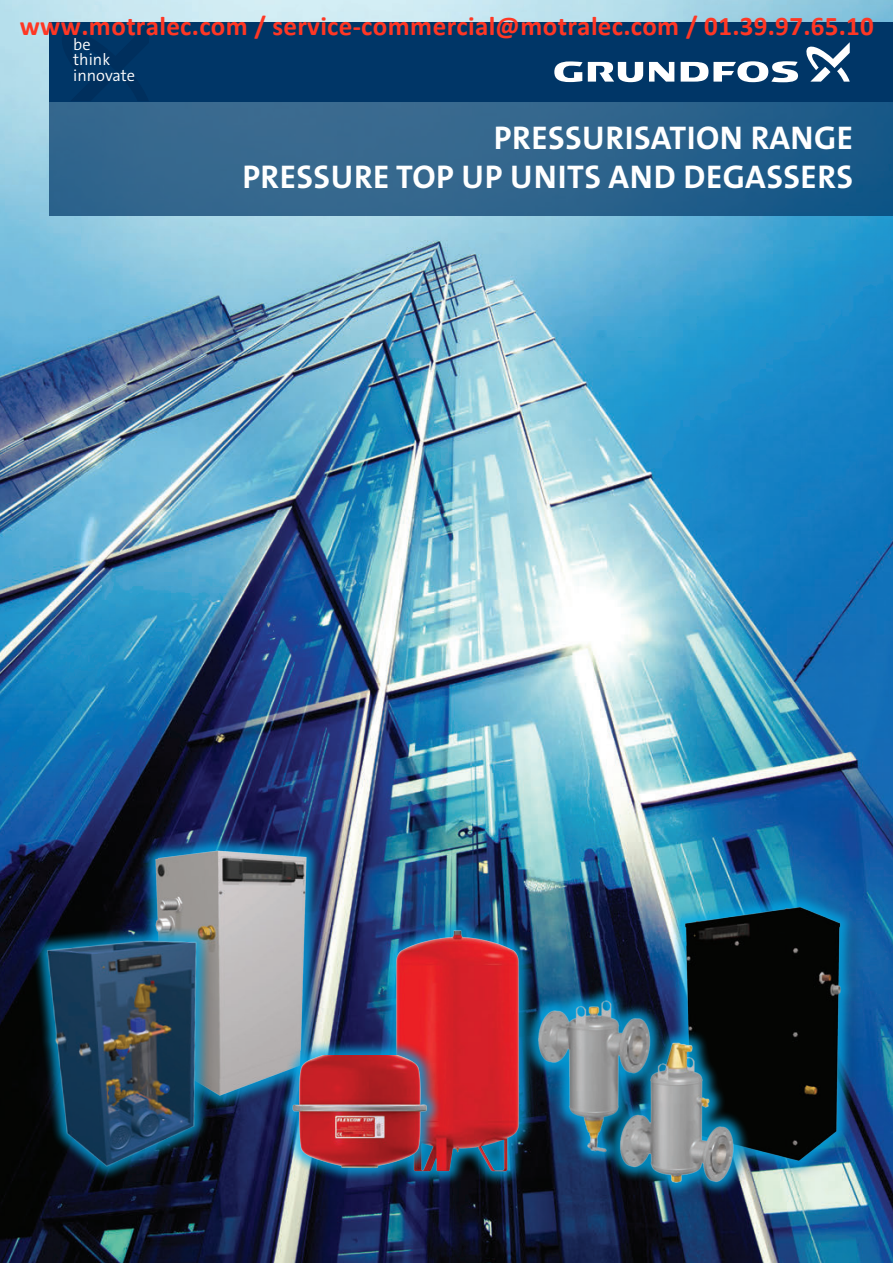
<style>
.page{position:relative;width:893px;height:1263px;background:#fff}
.page>*{position:absolute;margin:0;border:0;box-sizing:border-box;transform-origin:0 0}
.t1{font:33px/39px "Grundfos The Sans V2 OT 7 B";letter-spacing:.015em;color:#fff;text-align:right}
.t2{font:700 27px "Calibri";color:#ff3724}
.t3{font:16.35px/15.3px "Grundfos The Sans V2 OT 4 SL";color:#fff}
</style>
<div class="page">
<img style="left:0;top:0;width:893px;height:1263px">
<div style="left:50px;top:22px;width:843px;height:79px;background:#003667"></div>
<svg style="left:649px;top:62px;width:25px;height:20px"></svg>
<svg style="left:588px;top:62px;width:55px;height:20px"></svg>
<svg style="left:554px;top:61px;width:28px;height:21px"></svg>
<svg style="left:681px;top:61px;width:117px;height:21px"></svg>
<svg style="left:806px;top:42px;width:44px;height:40px"></svg>
<svg style="left:50px;top:101px;width:843px;height:115px;background:#2d638b"></svg>
<div style="left:140px;top:835px;width:182px;height:275px;background:#00aeef;opacity:.75"></div>
<img style="left:101px;top:842px;width:260px;height:261px">
<svg style="left:31px;top:922px;width:191px;height:263px;background:#2a323a"></svg>
<img style="left:46px;top:937px;width:165px;height:234px">
<div style="left:676px;top:893px;width:190px;height:289px;background:#231f20;opacity:.4"></div>
<div style="left:669px;top:892px;width:187px;height:284px;background:#00aeef;opacity:.75"></div>
<img style="left:675px;top:905px;width:176px;height:259px">
<div style="left:386px;top:917px;width:159px;height:276px;background:#231f20;opacity:.4"></div>
<div style="left:381px;top:915px;width:154px;height:271px;background:#00aeef;opacity:.75"></div>
<img style="left:384px;top:924px;width:143px;height:255px">
<div style="left:283px;top:1041px;width:169px;height:149px;background:#231f20;opacity:.4"></div>
<div style="left:277px;top:1039px;width:165px;height:144px;background:#00aeef;opacity:.75"></div>
<img style="left:282px;top:1056px;width:153px;height:125px">
<div style="left:611px;top:1029px;width:149px;height:174px;background:#231f20;opacity:.4"></div>
<div style="left:605px;top:1026px;width:145px;height:171px;background:#00aeef;opacity:.75"></div>
<img style="left:602px;top:1038px;width:150px;height:150px">
<div style="left:528px;top:989px;width:148px;height:184px;background:#231f20;opacity:.4"></div>
<div style="left:521px;top:985px;width:145px;height:182px;background:#00aeef;opacity:.75"></div>
<img style="left:513px;top:994px;width:164px;height:164px">
<p class="t2" style="left:20px;top:15px;width:856px">www.motralec.com / service-commercial@motralec.com / 01.39.97.65.10</p>
<p class="t3" style="left:73px;top:37px;width:63px">be<br>think innovate</p>
<p class="t1" style="left:242px;top:118px;width:612px">PRESSURISATION RANGE<br>PRESSURE TOP UP UNITS AND DEGASSERS</p>
</div>
